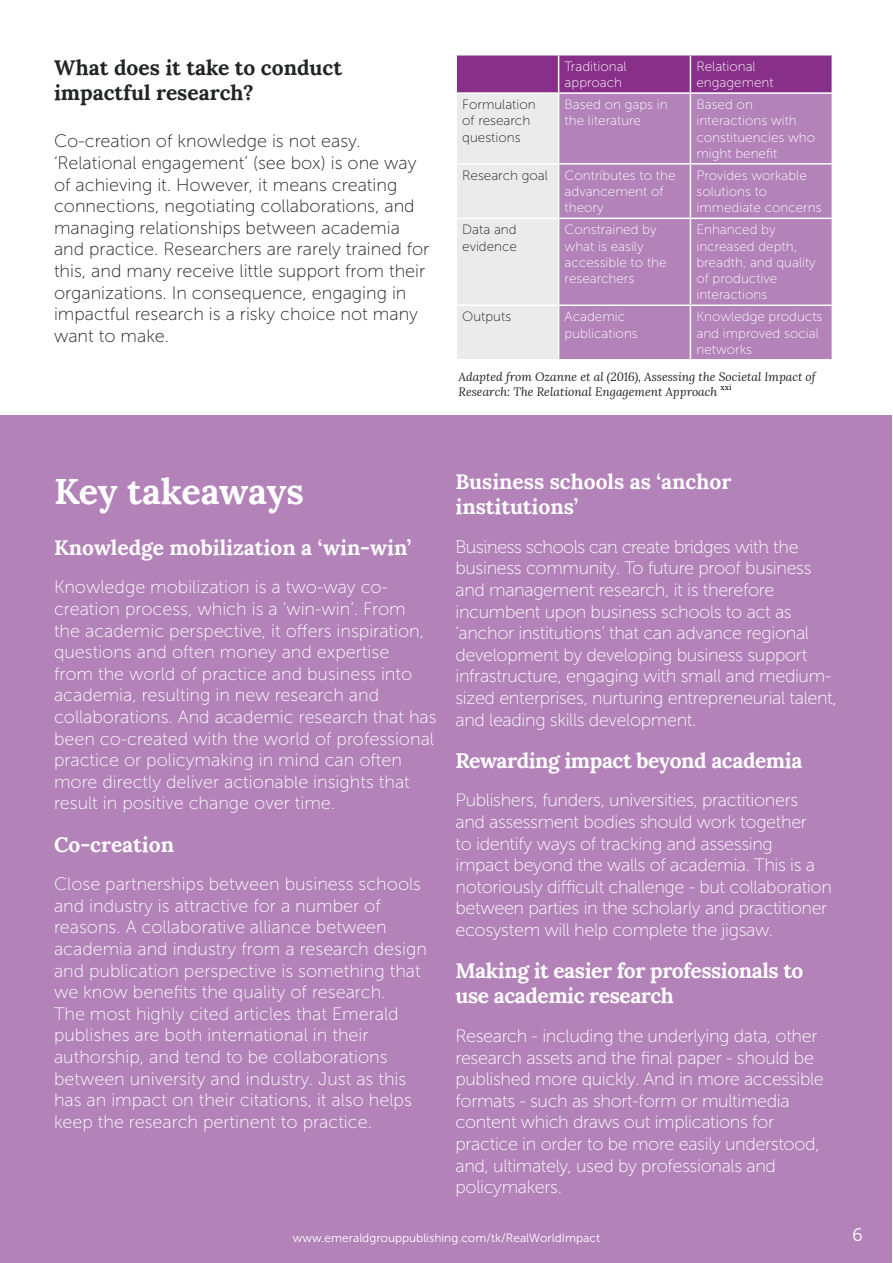
<style>
.page{position:relative;width:893px;height:1263px;background:#fff}
.page>*{position:absolute;margin:0;border:0;box-sizing:border-box;transform-origin:0 0}
.t1{font:700 36px "Lora";letter-spacing:-.005em;color:#fff}
.t2{font:700 21px/25.2px "Lora";letter-spacing:-.02em;color:#fff}
.t3{font:700 21px/25.2px "Lora";color:#fff}
.t4{font:700 21px/25.2px "Lora";color:#222323}
.t5{font:18px/21.6px "Museo Sans 100";letter-spacing:-.02em;color:#fff}
.t6{font:18px/21.6px "Museo Sans 100";color:#fff}
.t7{font:18px/21.6px "Museo Sans 100";color:#222323}
.t8{font:18px "Museo 100";letter-spacing:-.02em;color:#fff}
.t9{font:18px "Museo Sans 300";color:#fff}
.t10{font:13.5px/16.2px "Museo Sans 100";color:#fff}
.t11{font:13.5px/16.2px "Museo Sans 100";color:#222323}
.t12{font:italic 12px/14.4px "Lora";color:#222323}
.t13{font:12px "Museo Sans 300";color:#fff}
.t14{font:9px "Minion Pro";color:#000}
.s1{color:#222323}
.s2{font-family:"Museo Sans 100"}
</style>
<div class="page">
<div style="left:1px;top:415px;width:891px;height:848px;background:#b382b9"></div>
<svg style="left:457px;top:56px;width:375px;height:303px;background:#c9acca"></svg>
<svg style="left:559px;top:94px;width:273px;height:265px;background:#b585ba"></svg>
<hr style="left:558px;top:56px;width:1px;height:36px;background:#fff">
<hr style="left:690px;top:56px;width:1px;height:36px;background:#fff">
<hr style="left:455px;top:92px;width:104px;height:2px;background:#fff">
<hr style="left:559px;top:92px;width:131px;height:2px;background:#fff">
<hr style="left:558px;top:94px;width:1px;height:69px;background:#fff">
<hr style="left:690px;top:92px;width:143px;height:2px;background:#fff">
<hr style="left:690px;top:94px;width:1px;height:69px;background:#fff">
<hr style="left:455px;top:163px;width:104px;height:2px;background:#fff">
<hr style="left:559px;top:163px;width:131px;height:2px;background:#fff">
<hr style="left:558px;top:165px;width:1px;height:53px;background:#fff">
<hr style="left:690px;top:163px;width:143px;height:2px;background:#fff">
<hr style="left:690px;top:165px;width:1px;height:53px;background:#fff">
<hr style="left:455px;top:218px;width:104px;height:1px;background:#fff">
<hr style="left:559px;top:218px;width:131px;height:1px;background:#fff">
<hr style="left:558px;top:219px;width:1px;height:86px;background:#fff">
<hr style="left:690px;top:218px;width:143px;height:1px;background:#fff">
<hr style="left:690px;top:219px;width:1px;height:86px;background:#fff">
<hr style="left:455px;top:305px;width:104px;height:1px;background:#fff">
<hr style="left:559px;top:305px;width:131px;height:1px;background:#fff">
<hr style="left:558px;top:306px;width:1px;height:53px;background:#fff">
<hr style="left:690px;top:305px;width:143px;height:1px;background:#fff">
<hr style="left:690px;top:306px;width:1px;height:53px;background:#fff">
<p class="t4" style="left:54px;top:53px;width:290px">What does it take to conduct impactful research?</p>
<p class="t7" style="left:54px;top:131px;width:377px">Co-creation of knowledge is not easy. ‘Relational engagement’ (see box) is one way of achieving it. However, it means creating connections, negotiating collaborations, and managing relationships between academia and practice. Researchers are rarely trained for this, and many receive little support from their organizations. In consequence, engaging in impactful research is a risky choice not many want to make.</p>
<p class="t10" style="left:565px;top:58px;width:64px">Traditional approach</p>
<p class="t10" style="left:696px;top:58px;width:79px">Relational engagement</p>
<p class="t11" style="left:462px;top:97px;width:75px">Formulation of research questions</p>
<p class="t10" style="left:565px;top:97px;width:105px">Based on gaps in the literature</p>
<p class="t10" style="left:696px;top:97px;width:120px">Based on interactions with constituencies who might benefit</p>
<p class="t10" style="left:565px;top:167px;width:112px;text-indent:-102px"><span class="s1">Research goal</span> Contributes to the advancement of theory</p>
<p class="t10" style="left:696px;top:167px;width:127px">Provides workable solutions to immediate concerns</p>
<p class="t11" style="left:462px;top:222px;width:56px">Data and evidence</p>
<p class="t10" style="left:565px;top:222px;width:103px">Constrained by what is easily accessible to the researchers</p>
<p class="t10" style="left:696px;top:222px;width:121px">Enhanced by increased depth, breadth, and quality of productive interactions</p>
<p class="t11" style="left:462px;top:309px;width:51px">Outputs</p>
<p class="t10" style="left:565px;top:309px;width:75px">Academic publications</p>
<p class="t10" style="left:696px;top:309px;width:128px">Knowledge products and improved social networks</p>
<p class="t12" style="left:459px;top:370px;width:359px">Adapted from Ozanne et al (2016), Assessing the Societal Impact of<br>Research: The Relational Engagement Approach</p>
<p class="t14" style="left:720px;top:381px;width:12px">xxi</p>
<h1 class="t1" style="left:54px;top:461px;width:251px">Key takeaways</h1>
<p class="t3" style="left:54px;top:532px;width:359px">Knowledge mobilization a ‘win-win’</p>
<p class="t6" style="left:54px;top:576px;width:384px">Knowledge mobilization is a two-way co&shy;creation process, which is a ‘win-win’. From<br>the academic perspective, it offers inspiration, questions and often money and expertise<br>from the world of practice and business into academia, resulting in new research and collaborations. And academic research that has been co-created with the world of professional practice or policymaking in mind can often more directly deliver actionable insights that result in positive change over time.</p>
<p class="t3" style="left:54px;top:829px;width:122px">Co-creation</p>
<p class="t6" style="left:54px;top:873px;width:374px">Close partnerships between business schools and industry is attractive for a number of reasons. A collaborative alliance between academia and industry from a research design and publication perspective is something that we know benefits the quality of research.<br>The most highly cited articles that Emerald publishes are both international in their authorship, and tend to be collaborations between university and industry. Just as this has an impact on their citations, it also helps keep the research pertinent to practice.</p>
<p class="t3" style="left:455px;top:467px;width:277px">Business schools as ‘anchor institutions’</p>
<p class="t8" style="left:455px;top:537px;width:345px">Business schools can create bridges with <span class="s2">the</span></p>
<p class="t5" style="left:455px;top:557px;width:383px">business community. To future proof business and management research, it is therefore incumbent upon business schools to act as ‘anchor institutions’ that can advance regional development by developing business support infrastructure, engaging with small and medium&shy;sized enterprises, nurturing entrepreneurial talent, and leading skills development.</p>
<p class="t2" style="left:455px;top:745px;width:348px">Rewarding impact beyond academia</p>
<p class="t5" style="left:455px;top:789px;width:378px">Publishers, funders, universities, practitioners and assessment bodies should work together<br>to identify ways of tracking and assessing<br>impact beyond the walls of academia. This is a notoriously difficult challenge - but collaboration between parties in the scholarly and practitioner ecosystem will help complete the jigsaw.</p>
<p class="t2" style="left:455px;top:956px;width:349px">Making it easier for professionals to use academic research</p>
<p class="t5" style="left:455px;top:1025px;width:370px">Research - including the underlying data, other research assets and the final paper - should be published more quickly. And in more accessible formats - such as short-form or multimedia content which draws out implications for practice in order to be more easily understood, and, ultimately, used by professionals and policymakers.</p>
<p class="t13" style="left:293px;top:1231px;width:309px">www.emeraldgrouppublishing.com/tk/RealWorldImpact</p>
<p class="t9" style="left:852px;top:1225px;width:12px">6</p>
</div>
